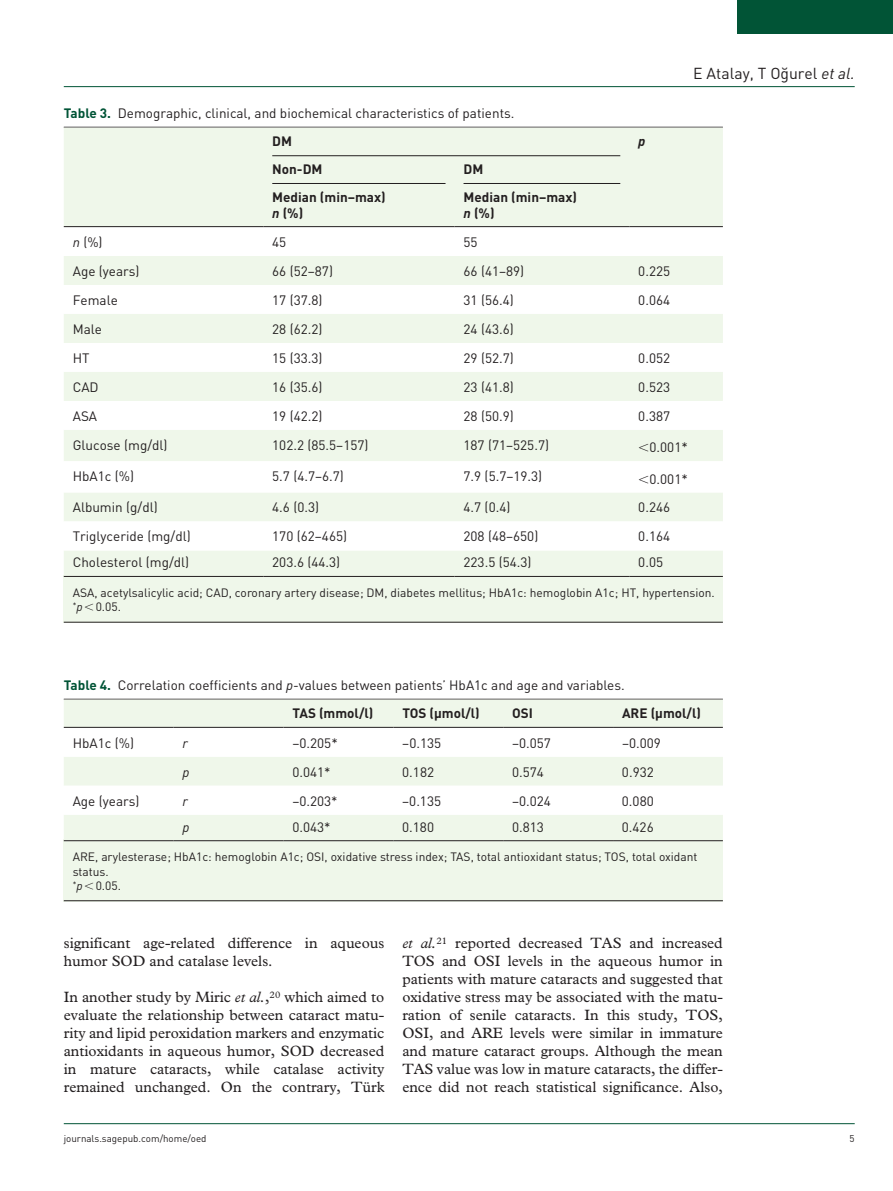
<style>
.page{position:relative;width:893px;height:1191px;background:#fff}
.page>*{position:absolute;margin:0;border:0;box-sizing:border-box;transform-origin:0 0}
.t1{font:15.75px "DIN";color:#231f20}
.t2{font:15px/18px "Plantin Std";color:#231f20;text-align:justify}
.t3{font:13.5px/28.5px "DIN";color:#231f20}
.t4{font:700 13.5px/15.8px "DIN";color:#231f20}
.t5{font:italic 13.5px "DIN";color:#231f20}
.t6{font:italic 700 13.5px "DIN";color:#231f20}
.t7{font:12px/14.2px "DIN";color:#231f20}
.t8{font:9.75px "DIN";color:#231f20}
.s1{font-weight:700;color:#015436}
.s2{font-weight:700}
.s3{font-style:italic}
</style>
<div class="page">
<hr style="left:64px;top:86px;width:791px;height:1px;background:#015436">
<hr style="left:64px;top:1123px;width:791px;height:1px;background:#015436">
<div style="left:738px;top:0;width:155px;height:34px;background:#015436"></div>
<div style="left:64px;top:839px;width:659px;height:62px;background:#eff7ea"></div>
<div style="left:64px;top:575px;width:659px;height:47px;background:#eff7ea"></div>
<hr style="left:64px;top:127px;width:659px;height:1px;background:#231f20">
<hr style="left:64px;top:622px;width:659px;height:1px;background:#231f20">
<div style="left:64px;top:128px;width:659px;height:448px;background:#eff7ea"></div>
<svg style="left:64px;top:227px;width:659px;height:323px"></svg>
<hr style="left:64px;top:226px;width:199px;height:1px;background:#231f20">
<hr style="left:263px;top:226px;width:191px;height:1px;background:#231f20">
<hr style="left:454px;top:226px;width:175px;height:1px;background:#231f20">
<hr style="left:629px;top:226px;width:94px;height:1px;background:#231f20">
<hr style="left:64px;top:576px;width:199px;height:1px;background:#231f20">
<hr style="left:263px;top:576px;width:191px;height:1px;background:#231f20">
<hr style="left:454px;top:576px;width:175px;height:1px;background:#231f20">
<hr style="left:629px;top:576px;width:94px;height:1px;background:#231f20">
<hr style="left:272px;top:155px;width:348px;height:1px;background:#231f20">
<hr style="left:272px;top:183px;width:174px;height:1px;background:#231f20">
<hr style="left:464px;top:183px;width:156px;height:1px;background:#231f20">
<hr style="left:64px;top:900px;width:659px;height:1px;background:#231f20">
<div style="left:64px;top:699px;width:659px;height:140px;background:#eff7ea"></div>
<svg style="left:64px;top:728px;width:659px;height:86px"></svg>
<hr style="left:64px;top:727px;width:110px;height:1px;background:#231f20">
<hr style="left:174px;top:727px;width:109px;height:1px;background:#231f20">
<hr style="left:283px;top:727px;width:110px;height:1px;background:#231f20">
<hr style="left:393px;top:727px;width:110px;height:1px;background:#231f20">
<hr style="left:503px;top:727px;width:110px;height:1px;background:#231f20">
<hr style="left:613px;top:727px;width:110px;height:1px;background:#231f20">
<hr style="left:64px;top:840px;width:110px;height:1px;background:#231f20">
<hr style="left:174px;top:840px;width:109px;height:1px;background:#231f20">
<hr style="left:283px;top:840px;width:110px;height:1px;background:#231f20">
<hr style="left:393px;top:840px;width:110px;height:1px;background:#231f20">
<hr style="left:503px;top:840px;width:110px;height:1px;background:#231f20">
<hr style="left:613px;top:840px;width:110px;height:1px;background:#231f20">
<svg style="left:639px;top:444px;width:9px;height:8px"></svg>
<svg style="left:639px;top:475px;width:9px;height:8px"></svg>
<p class="t3" style="left:272px;top:98px;width:244px;text-indent:-208px"><span class="s1">Table 3.</span> Demographic, clinical, and biochemical characteristics of patients.<br><span class="s2">DM</span></p>
<p class="t4" style="left:272px;top:161px;width:52px">Non-DM</p>
<p class="t4" style="left:464px;top:161px;width:21px">DM</p>
<p class="t4" style="left:272px;top:188px;width:115px">Median (min–max) <span class="s3">n</span> (%)</p>
<p class="t4" style="left:464px;top:188px;width:115px">Median (min–max) <span class="s3">n</span> (%)</p>
<p class="t6" style="left:638px;top:133px;width:9px">p</p>
<p class="t1" style="left:693px;top:63px;width:163px">E Atalay, T Og˘urel <span class="s3">et al.</span></p>
<p class="t3" style="left:73px;top:228px;width:31px"><span class="s3">n</span> (%)</p>
<p class="t3" style="left:272px;top:228px;width:16px">45</p>
<p class="t3" style="left:464px;top:228px;width:16px">55</p>
<p class="t3" style="left:73px;top:257px;width:68px">Age (years)</p>
<p class="t3" style="left:272px;top:257px;width:62px">66 (52–87)</p>
<p class="t3" style="left:464px;top:257px;width:62px">66 (41–89)</p>
<p class="t3" style="left:638px;top:257px;width:33px">0.225</p>
<p class="t3" style="left:73px;top:286px;width:47px">Female</p>
<p class="t3" style="left:272px;top:286px;width:52px">17 (37.8)</p>
<p class="t3" style="left:464px;top:286px;width:52px">31 (56.4)</p>
<p class="t3" style="left:638px;top:286px;width:33px">0.064</p>
<p class="t3" style="left:73px;top:314px;width:31px">Male</p>
<p class="t3" style="left:272px;top:314px;width:52px">28 (62.2)</p>
<p class="t3" style="left:464px;top:314px;width:52px">24 (43.6)</p>
<p class="t3" style="left:73px;top:343px;width:18px">HT</p>
<p class="t3" style="left:272px;top:343px;width:52px">15 (33.3)</p>
<p class="t3" style="left:464px;top:343px;width:52px">29 (52.7)</p>
<p class="t3" style="left:638px;top:343px;width:33px">0.052</p>
<p class="t3" style="left:73px;top:372px;width:27px">CAD</p>
<p class="t3" style="left:272px;top:372px;width:52px">16 (35.6)</p>
<p class="t3" style="left:464px;top:372px;width:52px">23 (41.8)</p>
<p class="t3" style="left:638px;top:372px;width:33px">0.523</p>
<p class="t3" style="left:73px;top:401px;width:26px">ASA</p>
<p class="t3" style="left:272px;top:401px;width:52px">19 (42.2)</p>
<p class="t3" style="left:464px;top:401px;width:52px">28 (50.9)</p>
<p class="t3" style="left:638px;top:401px;width:33px">0.387</p>
<p class="t3" style="left:73px;top:430px;width:96px">Glucose (mg/dl)</p>
<p class="t3" style="left:272px;top:430px;width:98px">102.2 (85.5–157)</p>
<p class="t3" style="left:464px;top:430px;width:87px">187 (71–525.7)</p>
<p class="t3" style="left:650px;top:433px;width:40px">0.001*</p>
<p class="t3" style="left:73px;top:462px;width:63px">HbA1c (%)</p>
<p class="t3" style="left:272px;top:462px;width:73px">5.7 (4.7–6.7)</p>
<p class="t3" style="left:464px;top:462px;width:80px">7.9 (5.7–19.3)</p>
<p class="t3" style="left:650px;top:464px;width:40px">0.001*</p>
<p class="t3" style="left:73px;top:493px;width:86px">Albumin (g/dl)</p>
<p class="t3" style="left:272px;top:493px;width:48px">4.6 (0.3)</p>
<p class="t3" style="left:464px;top:493px;width:48px">4.7 (0.4)</p>
<p class="t3" style="left:638px;top:493px;width:33px">0.246</p>
<p class="t3" style="left:73px;top:522px;width:120px">Triglyceride (mg/dl)</p>
<p class="t3" style="left:272px;top:522px;width:76px">170 (62–465)</p>
<p class="t3" style="left:464px;top:522px;width:76px">208 (48–650)</p>
<p class="t3" style="left:638px;top:522px;width:33px">0.164</p>
<p class="t3" style="left:73px;top:548px;width:118px">Cholesterol (mg/dl)</p>
<p class="t3" style="left:272px;top:548px;width:70px">203.6 (44.3)</p>
<p class="t3" style="left:464px;top:548px;width:70px">223.5 (54.3)</p>
<p class="t3" style="left:638px;top:548px;width:26px">0.05</p>
<p class="t7" style="left:73px;top:585px;width:643px">ASA, acetylsalicylic acid; CAD, coronary artery disease; DM, diabetes mellitus; HbA1c: hemoglobin A1c; HT, hypertension. <sup>*</sup><span class="s3">p</span> 0.05.</p>
<p class="t3" style="left:292px;top:670px;width:334px;text-indent:-229px"><span class="s1">Table 4.</span> Correlation coefficients and <span class="s3">p</span>-values between patients’ HbA1c and age and variables.<br><span class="s2">TAS (mmol/l)</span></p>
<p class="t4" style="left:402px;top:705px;width:79px">TOS (µmol/l)</p>
<p class="t4" style="left:512px;top:705px;width:22px">OSI</p>
<p class="t4" style="left:622px;top:705px;width:80px">ARE (µmol/l)</p>
<p class="t3" style="left:73px;top:728px;width:63px">HbA1c (%)</p>
<p class="t5" style="left:183px;top:734px;width:7px">r</p>
<p class="t3" style="left:292px;top:728px;width:47px">−0.205*</p>
<p class="t3" style="left:402px;top:728px;width:40px">−0.135</p>
<p class="t3" style="left:512px;top:728px;width:40px">−0.057</p>
<p class="t3" style="left:622px;top:728px;width:40px">−0.009</p>
<p class="t5" style="left:183px;top:763px;width:9px">p</p>
<p class="t3" style="left:292px;top:757px;width:40px">0.041*</p>
<p class="t3" style="left:402px;top:757px;width:33px">0.182</p>
<p class="t3" style="left:512px;top:757px;width:33px">0.574</p>
<p class="t3" style="left:622px;top:757px;width:33px">0.932</p>
<p class="t3" style="left:73px;top:786px;width:68px">Age (years)</p>
<p class="t5" style="left:183px;top:792px;width:7px">r</p>
<p class="t3" style="left:292px;top:786px;width:47px">−0.203*</p>
<p class="t3" style="left:402px;top:786px;width:40px">−0.135</p>
<p class="t3" style="left:512px;top:786px;width:40px">−0.024</p>
<p class="t3" style="left:622px;top:786px;width:33px">0.080</p>
<p class="t5" style="left:183px;top:818px;width:9px">p</p>
<p class="t3" style="left:292px;top:812px;width:40px">0.043*</p>
<p class="t3" style="left:402px;top:812px;width:33px">0.180</p>
<p class="t3" style="left:512px;top:812px;width:33px">0.813</p>
<p class="t3" style="left:622px;top:812px;width:33px">0.426</p>
<p class="t7" style="left:73px;top:849px;width:626px">ARE, arylesterase; HbA1c: hemoglobin A1c; OSI, oxidative stress index; TAS, total antioxidant status; TOS, total oxidant status.<br><sup>*</sup><span class="s3">p</span> 0.05.</p>
<p class="t2" style="left:64px;top:934px;width:322px">significant age-related difference in aqueous humor SOD and catalase levels.</p>
<p class="t2" style="left:64px;top:988px;width:322px">In another study by Miric <span class="s3">et al.</span>,<sup>20</sup> which aimed to evaluate the relationship between cataract matu&shy;rity and lipid peroxidation markers and enzymatic antioxidants in aqueous humor, SOD decreased in mature cataracts, while catalase activity remained unchanged. On the contrary, Türk</p>
<p class="t2" style="left:402px;top:934px;width:322px"><span class="s3">et al.</span><sup>21</sup> reported decreased TAS and increased TOS and OSI levels in the aqueous humor in patients with mature cataracts and suggested that oxidative stress may be associated with the matu&shy;ration of senile cataracts. In this study, TOS, OSI, and ARE levels were similar in immature and mature cataract groups. Although the mean TAS value was low in mature cataracts, the differ&shy;ence did not reach statistical significance. Also,</p>
<p class="t8" style="left:64px;top:1132px;width:144px">journals.sagepub.com/home/oed</p>
<p class="t8" style="left:850px;top:1132px;width:7px">5</p>
</div>
